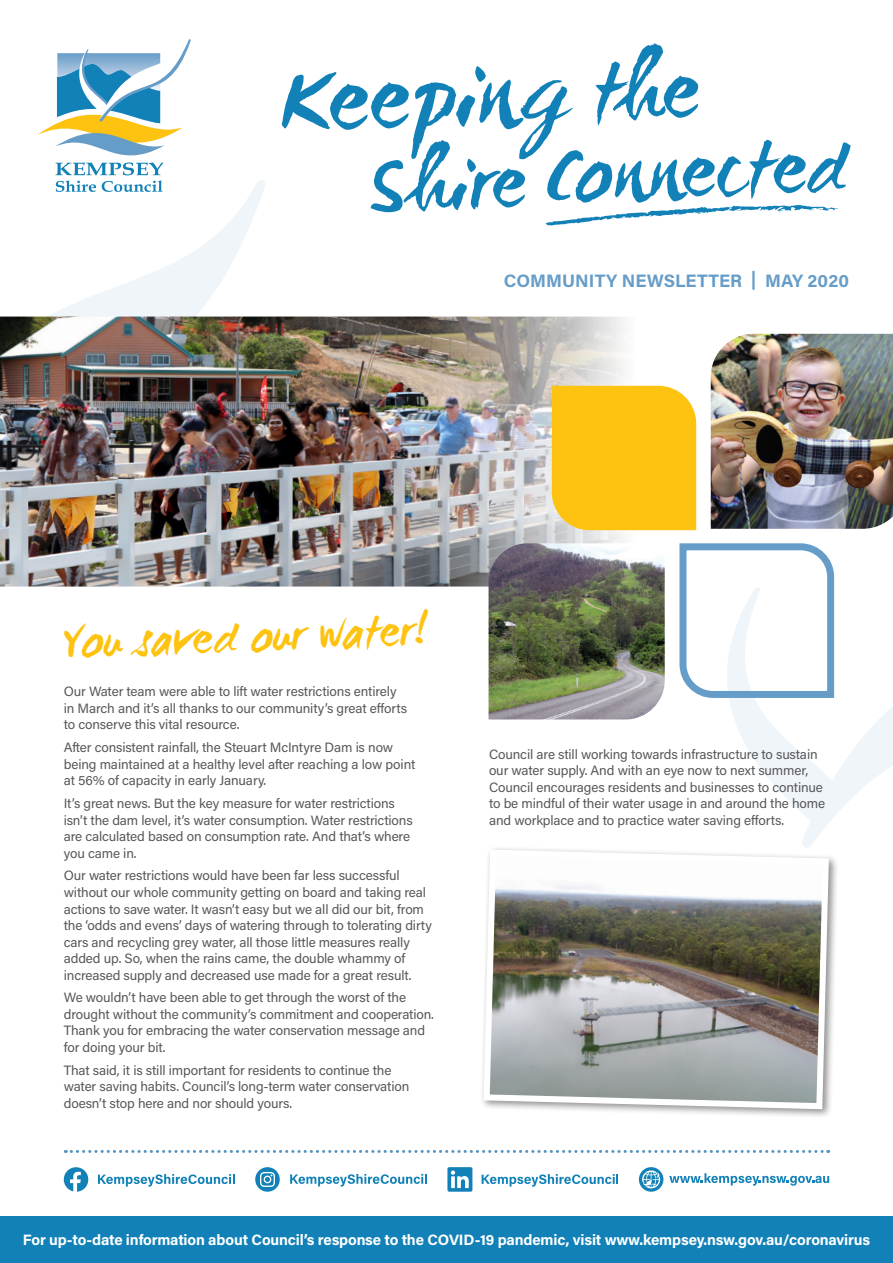
<style>
.page{position:relative;width:893px;height:1263px;background:#fff}
.page>*{position:absolute;margin:0;border:0;box-sizing:border-box;transform-origin:0 0}
.t1{font:96.75px "WC Mano Negra Bta";color:#1181b7}
.t2{font:82.05px "WC Mano Negra Bta";color:#1181b7}
.t3{font:48px "WC Mano Negra Bta";color:#fec210}
.t4{font:700 18px "Acumin Pro";color:#669dc8}
.t5{font:700 15px "Acumin Pro";letter-spacing:-.01em;color:#fff}
.t6{font:13.5px/16.5px "Acumin Pro";letter-spacing:-.01em;color:#57585a}
.s1{font-size:78.3px}
.s2{font-size:88.5px}
</style>
<div class="page">
<svg style="left:730px;top:701px;width:163px;height:145px"></svg>
<svg style="left:0;top:180px;width:266px;height:137px"></svg>
<img style="left:0;top:317px;width:687px;height:269px">
<div style="left:552px;top:386px;width:144px;height:144px;background:#fec210"></div>
<img style="left:711px;top:334px;width:182px;height:195px">
<svg style="left:676px;top:540px;width:159px;height:161px"></svg>
<img style="left:489px;top:543px;width:176px;height:176px">
<svg style="left:37px;top:39px;width:154px;height:153px"></svg>
<svg style="left:545px;top:205px;width:293px;height:21px"></svg>
<svg style="left:65px;top:1150px;width:764px;height:3px"></svg>
<svg style="left:64px;top:1167px;width:24px;height:25px"></svg>
<svg style="left:98px;top:1174px;width:137px;height:13px"></svg>
<svg style="left:290px;top:1174px;width:137px;height:12px"></svg>
<svg style="left:255px;top:1167px;width:25px;height:25px"></svg>
<svg style="left:669px;top:1173px;width:160px;height:13px"></svg>
<svg style="left:639px;top:1167px;width:24px;height:25px"></svg>
<svg style="left:642px;top:1170px;width:19px;height:19px"></svg>
<svg style="left:482px;top:1174px;width:136px;height:13px"></svg>
<svg style="left:447px;top:1167px;width:25px;height:25px"></svg>
<div style="left:0;top:1216px;width:893px;height:47px;background:#1181b7"></div>
<div style="left:480px;top:846px;width:359px;height:273px;background:#231f20;opacity:.5"></div>
<img style="left:480px;top:846px;width:352px;height:266px">
<p class="t1" style="left:275px;top:37px;width:425px;rotate:-2deg">Keepin<span class="s1">g</span> <span class="s2">the</span></p>
<p class="t2" style="left:363px;top:127px;width:484px;rotate:-2deg">Shire Connected</p>
<p class="t4" style="left:504px;top:268px;width:347px">COMMUNITY NEWSLETTER | MAY 2020</p>
<p class="t3" style="left:61px;top:610px;width:368px;rotate:-2deg">You saved our water!</p>
<p class="t6" style="left:64px;top:683px;width:345px">Our Water team were able to lift water restrictions entirely in March and it’s all thanks to our community’s great efforts to conserve this vital resource.</p>
<p class="t6" style="left:64px;top:739px;width:353px">After consistent rainfall, the Steuart McIntyre Dam is now being maintained at a healthy level after reaching a low point at 56% of capacity in early January.</p>
<p class="t6" style="left:64px;top:794px;width:350px">It’s great news. But the key measure for water restrictions isn’t the dam level, it’s water consumption. Water restrictions are calculated based on consumption rate. And that’s where you came in.</p>
<p class="t6" style="left:64px;top:867px;width:370px">Our water restrictions would have been far less successful without our whole community getting on board and taking real actions to save water. It wasn’t easy but we all did our bit, from the ‘odds and evens’ days of watering through to tolerating dirty cars and recycling grey water, all those little measures really added up. So, when the rains came, the double whammy of increased supply and decreased use made for a great result.</p>
<p class="t6" style="left:64px;top:989px;width:372px">We wouldn’t have been able to get through the worst of the drought without the community’s commitment and cooperation.<br>Thank you for embracing the water conservation message and for doing your bit.</p>
<p class="t6" style="left:64px;top:1061px;width:347px">That said, it is still important for residents to continue the water saving habits. Council’s long-term water conservation doesn’t stop here and nor should yours.</p>
<p class="t6" style="left:489px;top:745px;width:338px">Council are still working towards infrastructure to sustain our water supply. And with an eye now to next summer, Council encourages residents and businesses to continue to be mindful of their water usage in and around the home and workplace and to practice water saving efforts.</p>
<p class="t5" style="left:23px;top:1229px;width:849px">For up-to-date information about Council’s response to the COVID-19 pandemic, visit www.kempsey.nsw.gov.au/coronavirus</p>
</div>
